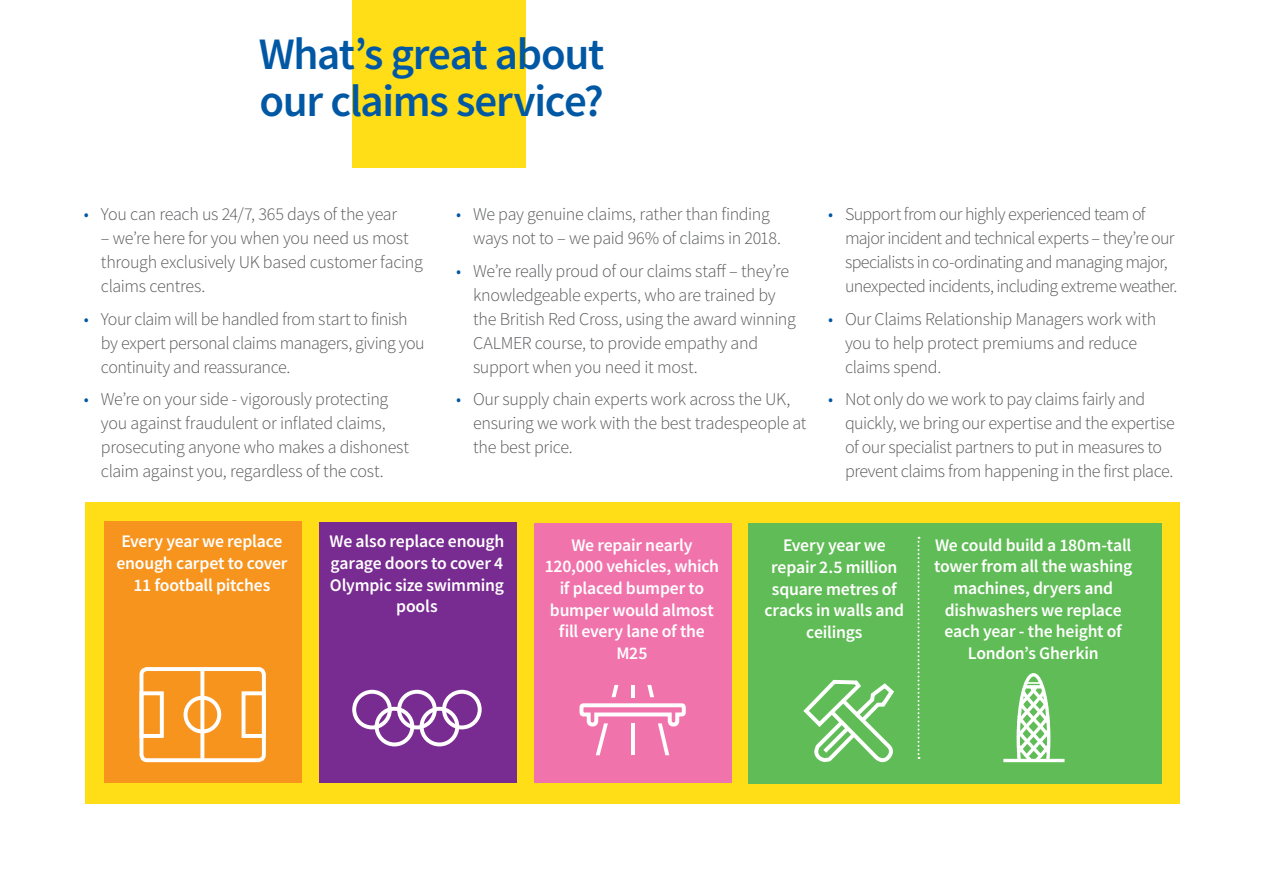
<style>
.page{position:relative;width:1263px;height:893px;background:#fff}
.page>*{position:absolute;margin:0;border:0;box-sizing:border-box;transform-origin:0 0}
.t1{font:600 45px/46.8px "Source Sans Pro";letter-spacing:-.03em;color:#0058a4}
.t2{font:300 18px/24px "Source Sans Pro";letter-spacing:-.02em;color:#58595b}
.t3{font:300 18px/24px "Source Sans Pro";letter-spacing:-.04em;color:#58595b}
.t4{font:600 17.7px/21.6px "Source Sans Pro";letter-spacing:-.015em;color:#fff;text-align:center}
.s1{color:#0058a4}
</style>
<div class="page">
<div style="left:85px;top:502px;width:1095px;height:302px;background:#ffde17"></div>
<div style="left:104px;top:521px;width:198px;height:262px;background:#f7941e"></div>
<div style="left:140px;top:667px;width:126px;height:95px;border:4px solid #fff;border-radius:6px"></div>
<svg style="left:200px;top:668px;width:4px;height:93px"></svg>
<div style="left:184px;top:696px;width:37px;height:37px;border:4px solid #fff;border-radius:50%"></div>
<div style="left:140px;top:691px;width:24px;height:47px;border:4px solid #fff"></div>
<div style="left:242px;top:691px;width:24px;height:47px;border:4px solid #fff"></div>
<div style="left:319px;top:522px;width:198px;height:261px;background:#782b90"></div>
<div style="left:442px;top:690px;width:40px;height:39px;border:4px solid #fff;border-radius:50%"></div>
<div style="left:397px;top:690px;width:40px;height:39px;border:4px solid #fff;border-radius:50%"></div>
<div style="left:352px;top:690px;width:40px;height:39px;border:4px solid #fff;border-radius:50%"></div>
<div style="left:375px;top:707px;width:39px;height:39px;border:4px solid #fff;border-radius:50%"></div>
<div style="left:420px;top:707px;width:39px;height:39px;border:4px solid #fff;border-radius:50%"></div>
<div style="left:534px;top:523px;width:198px;height:260px;background:#f173ac"></div>
<svg style="left:579px;top:685px;width:107px;height:70px"></svg>
<div style="left:749px;top:523px;width:413px;height:260px;background:#60bc56"></div>
<svg style="left:917px;top:537px;width:2px;height:222px"></svg>
<svg style="left:803px;top:679px;width:91px;height:84px"></svg>
<hr style="left:1003px;top:759px;width:61px;height:3px;background:#fff">
<svg style="left:1015px;top:673px;width:37px;height:90px"></svg>
<div style="left:352px;top:0;width:174px;height:167px;background:#ffde17"></div>
<h1 class="t1" style="left:259px;top:30px;width:347px">What’s great about our claims service?</h1>
<p class="t2" style="left:84px;top:202px;width:315px"><span class="s1">•</span> You can reach us 24/7, 365 days of the year</p>
<p class="t2" style="left:101px;top:226px;width:323px">– we’re here for you when you need us most through exclusively UK based customer facing claims centres.</p>
<p class="t2" style="left:101px;top:307px;width:325px;text-indent:-17px"><span class="s1">•</span> Your claim will be handled from start to finish by expert personal claims managers, giving you continuity and reassurance.</p>
<p class="t2" style="left:101px;top:387px;width:310px;text-indent:-17px"><span class="s1">•</span> We’re on your side - vigorously protecting you against fraudulent or inflated claims, prosecuting anyone who makes a dishonest claim against you, regardless of the cost.</p>
<p class="t2" style="left:473px;top:202px;width:309px;text-indent:-17px"><span class="s1">•</span> We pay genuine claims, rather than finding ways not to – we paid 96% of claims in 2018.</p>
<p class="t2" style="left:473px;top:259px;width:324px;text-indent:-17px"><span class="s1">•</span> We’re really proud of our claims staff – they’re knowledgeable experts, who are trained by the British Red Cross, using the award winning CALMER course, to provide empathy and support when you need it most.</p>
<p class="t2" style="left:473px;top:387px;width:335px;text-indent:-17px"><span class="s1">•</span> Our supply chain experts work across the UK, ensuring we work with the best tradespeople at the best price.</p>
<p class="t3" style="left:845px;top:202px;width:334px;text-indent:-17px"><span class="s1">•</span> Support from our highly experienced team of major incident and technical experts – they’re our specialists in co-ordinating and managing major, unexpected incidents, including extreme weather.</p>
<p class="t2" style="left:845px;top:307px;width:313px;text-indent:-17px"><span class="s1">•</span> Our Claims Relationship Managers work with you to help protect premiums and reduce claims spend.</p>
<p class="t2" style="left:845px;top:387px;width:331px;text-indent:-17px"><span class="s1">•</span> Not only do we work to pay claims fairly and quickly, we bring our expertise and the expertise of our specialist partners to put in measures to prevent claims from happening in the first place.</p>
<p class="t4" style="left:116px;top:531px;width:173px">Every year we replace enough carpet to cover<br>11 football pitches</p>
<p class="t4" style="left:329px;top:531px;width:176px">We also replace enough garage doors to cover 4<br>Olympic size swimming pools</p>
<p class="t4" style="left:545px;top:534px;width:176px">We repair nearly<br>120,000 vehicles, which if placed bumper to bumper would almost fill every lane of the<br>M25</p>
<p class="t4" style="left:765px;top:535px;width:141px">Every year we repair 2.5 million square metres of cracks in walls and ceilings</p>
<p class="t4" style="left:934px;top:534px;width:199px">We could build a 180m-tall tower from all the washing machines, dryers and dishwashers we replace each year - the height of<br>London’s Gherkin</p>
</div>
